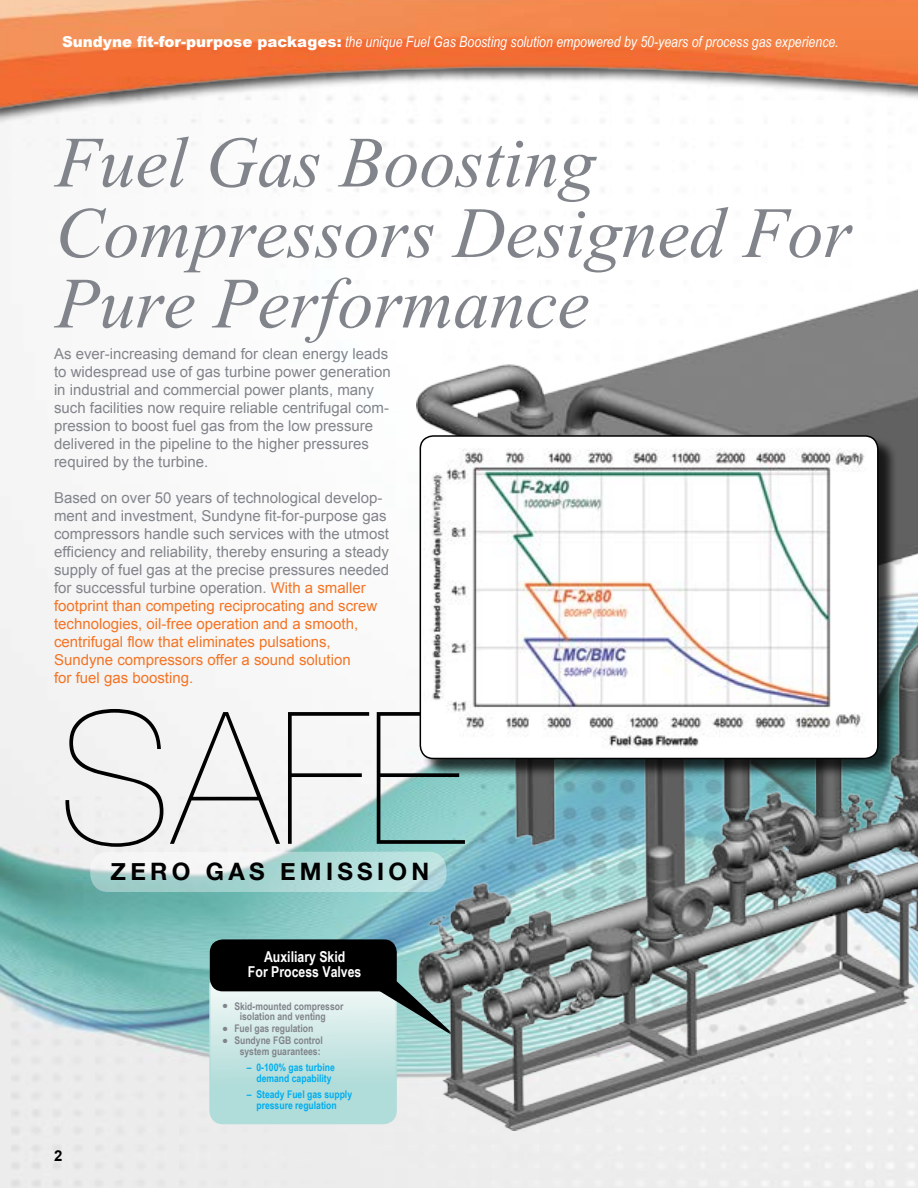
<style>
.page{position:relative;width:918px;height:1188px;background:#fff}
.page>*{position:absolute;margin:0;border:0;box-sizing:border-box;transform-origin:0 0}
.t1{font:200 184.5px "Helvetica Neue";color:#000}
.t2{font:italic 72px/70.5px "Times New Roman";color:#81848a}
.t3{font:700 24px "Helvetica Neue";letter-spacing:.18em;color:#000}
.t4{font:15px/18px "Arial";color:#81848a}
.t5{font:italic 15px "Arial Narrow";color:#fff}
.t6{font:700 15px/15px "Arial Narrow";color:#fff;text-align:center}
.t7{font:700 15px "Arial";color:#000}
.t8{font:700 10.5px/10.5px "Arial Narrow";color:#81848a;text-align:center}
.t9{font:700 10.5px/10.5px "Arial Narrow";color:#00aeef;text-align:center}
.s1{font-family:"Arial";font-weight:900;font-style:normal}
.s2{color:#f47424}
</style>
<div class="page">
<img style="left:0;top:189px;width:918px;height:999px">
<img style="left:0;top:0;width:918px;height:169px">
<svg style="left:90px;top:852px;width:357px;height:40px"></svg>
<div style="left:210px;top:939px;width:187px;height:52px;background:#000;border-radius:13px"></div>
<svg style="left:210px;top:972px;width:207px;height:152px;background:#abc7c5"></svg>
<img style="left:417px;top:256px;width:501px;height:875px">
<div style="left:422px;top:438px;width:476px;height:340px;background:#000;opacity:.75"></div>
<img style="left:422px;top:436px;width:449px;height:322px">
<div style="left:420px;top:435px;width:459px;height:324px;border:2px solid #000;border-radius:13px"></div>
<p class="t5" style="left:62px;top:31px;width:778px"><span class="s1">Sundyne fit-for-purpose packages:</span> the unique Fuel Gas Boosting solution empowered by 50-years of process gas experience.</p>
<h2 class="t2" style="left:56px;top:125px;width:797px">Fuel Gas Boosting<br>Compressors Designed For<br>Pure Performance</h2>
<p class="t4" style="left:54px;top:345px;width:338px">As ever-increasing demand for clean energy leads to widespread use of gas turbine power generation in industrial and commercial power plants, many such facilities now require reliable centrifugal com&shy;pression to boost fuel gas from the low pressure delivered in the pipeline to the higher pressures required by the turbine.</p>
<p class="t4" style="left:54px;top:489px;width:337px">Based on over 50 years of technological develop&shy;ment and investment, Sundyne fit-for-purpose gas compressors handle such services with the utmost efficiency and reliability, thereby ensuring a steady supply of fuel gas at the precise pressures needed for successful turbine operation. <span class="s2">With a smaller footprint than competing reciprocating and screw technologies, oil-free operation and a smooth, centrifugal flow that eliminates pulsations, Sundyne compressors offer a sound solution<br>for fuel gas boosting.</span></p>
<h1 class="t1" style="left:59px;top:635px;width:408px">SAFE</h1>
<h3 class="t3" style="left:110px;top:852px;width:320px">ZERO GAS EMISSION</h3>
<p class="t6" style="left:248px;top:949px;width:115px">Auxiliary Skid<br>For Process Valves</p>
<p class="t7" style="left:54px;top:1146px;width:10px">2</p>
<p class="t8" style="left:223px;top:1000px;width:122px">● Skid-mounted compressor isolation and venting</p>
<p class="t8" style="left:223px;top:1023px;width:92px">● Fuel gas regulation</p>
<p class="t8" style="left:223px;top:1035px;width:101px;text-align:right">● Sundyne FGB control system guarantees:</p>
<p class="t9" style="left:247px;top:1062px;width:90px">– 0-100% gas turbine demand capability</p>
<p class="t9" style="left:247px;top:1089px;width:107px">– Steady Fuel gas supply pressure regulation</p>
</div>
